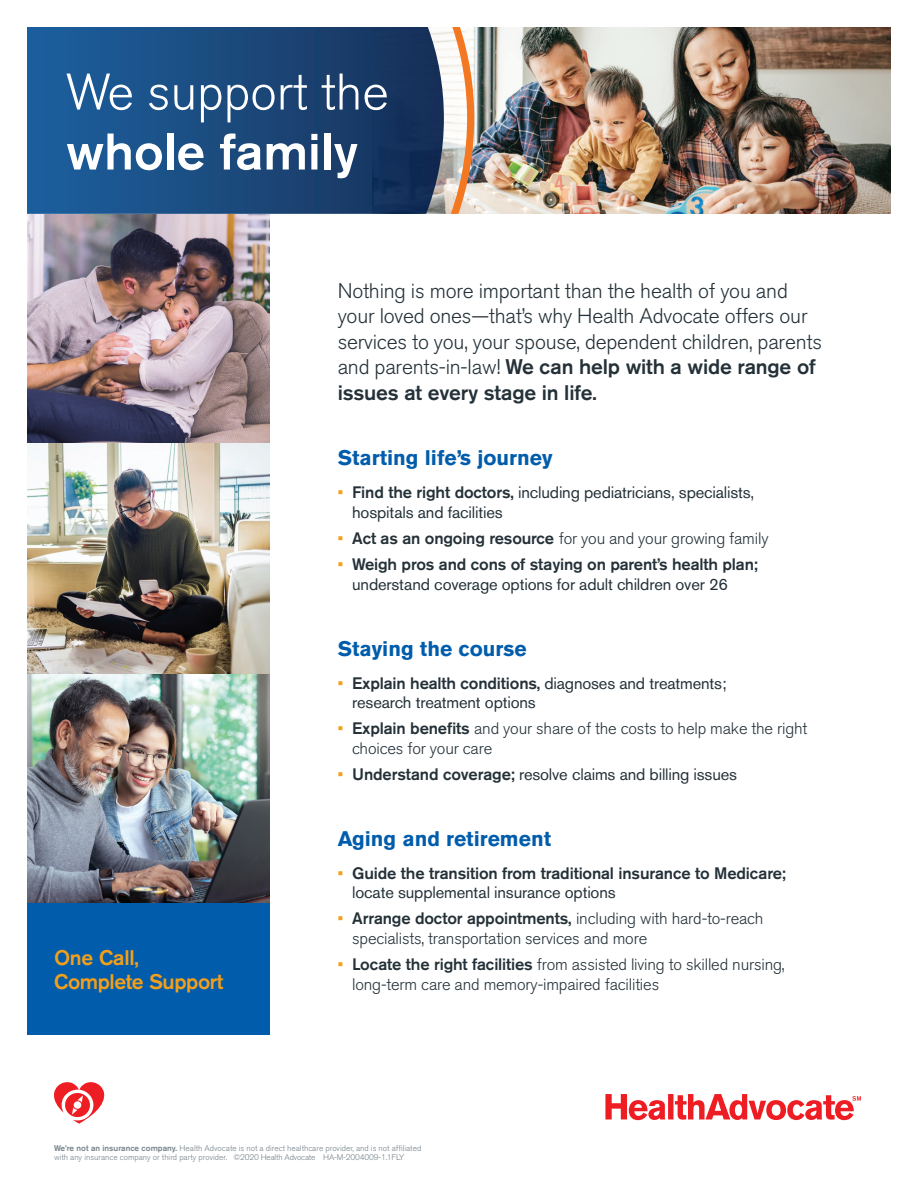
<style>
.page{position:relative;width:918px;height:1188px;background:#fff}
.page>*{position:absolute;margin:0;border:0;box-sizing:border-box;transform-origin:0 0}
.t1{font:300 51px "Akzidenz Grotesk BE";color:#fff}
.t2{font:500 51px "Akzidenz Grotesk BE";color:#fff}
.t3{font:300 21px/25.5px "Akzidenz Grotesk BE";letter-spacing:-.01em;color:#243138}
.t4{font:700 21px "Akzidenz Grotesk BE";color:#015dac}
.t5{font:500 21px/24px "Akzidenz Grotesk BE";letter-spacing:-.02em;color:#f49f1a}
.t6{font:300 16.5px/19.5px "Akzidenz Grotesk BE";letter-spacing:-.01em;color:#243138}
.t7{font:16.5px/19.5px "Akzidenz Grotesk BE";letter-spacing:-.01em;color:#243138}
.t8{font:500 16.5px/19.5px "Akzidenz Grotesk BE";letter-spacing:-.01em;color:#243138}
.t9{font:300 8.25px/9.3px "Akzidenz Grotesk BE";color:#758289}
.s1{font-weight:500}
.s2{font-weight:500;color:#f49f1a}
.s3{color:#f49f1a}
.s4{font-weight:400}
</style>
<div class="page">
<img style="left:27px;top:674px;width:243px;height:229px">
<img style="left:27px;top:214px;width:243px;height:230px">
<img style="left:27px;top:444px;width:243px;height:230px">
<img style="left:444px;top:27px;width:447px;height:187px">
<svg style="left:27px;top:27px;width:417px;height:187px;background:#1c4a7c"></svg>
<svg style="left:451px;top:27px;width:23px;height:187px"></svg>
<svg style="left:605px;top:1094px;width:256px;height:26px"></svg>
<svg style="left:54px;top:1082px;width:51px;height:42px"></svg>
<div style="left:27px;top:904px;width:243px;height:131px;background:#015dac"></div>
<h1 class="t1" style="left:66px;top:63px;width:324px">We support the</h1>
<h1 class="t2" style="left:66px;top:120px;width:293px">whole family</h1>
<p class="t3" style="left:338px;top:278px;width:486px">Nothing is more important than the health of you and your loved ones—that’s why Health Advocate offers our services to you, your spouse, dependent children, parents and parents-in-law! <span class="s1">We can help with a wide range of issues at every stage in life.</span></p>
<p class="t4" style="left:338px;top:446px;width:216px">Starting life’s journey</p>
<p class="t7" style="left:352px;top:483px;width:404px;text-indent:-15px"><span class="s2">•</span> <span class="s1">Find the right doctors,</span> including pediatricians, specialists, hospitals and facilities</p>
<p class="t6" style="left:338px;top:529px;width:432px"><span class="s2">•</span> <span class="s1">Act as an ongoing resource</span> for you and your growing family</p>
<p class="t7" style="left:352px;top:555px;width:407px;text-indent:-15px"><span class="s2">•</span> <span class="s1">Weigh pros and cons of staying on parent’s health plan; </span>understand coverage options for adult children over 26</p>
<p class="t5" style="left:54px;top:946px;width:171px">One Call,<br>Complete Support</p>
<p class="t4" style="left:338px;top:636px;width:190px">Staying the course</p>
<p class="t7" style="left:352px;top:673px;width:376px;text-indent:-15px"><span class="s2">•</span> <span class="s1">Explain health conditions,</span> diagnoses and treatments; research treatment options</p>
<p class="t6" style="left:352px;top:719px;width:457px;text-indent:-15px"><span class="s2">•</span> <span class="s1">Explain benefits</span> and your share of the costs to help make the right choices for your care</p>
<p class="t7" style="left:338px;top:764px;width:401px"><span class="s2">•</span> <span class="s1">Understand coverage;</span> resolve claims and billing issues</p>
<p class="t4" style="left:338px;top:826px;width:215px">Aging and retirement</p>
<p class="t8" style="left:352px;top:863px;width:435px;text-indent:-15px"><span class="s3">•</span> Guide the transition from traditional insurance to Medicare; <span class="s4">locate supplemental insurance options</span></p>
<p class="t6" style="left:352px;top:909px;width:413px;text-indent:-15px"><span class="s2">•</span> <span class="s1">Arrange doctor appointments,</span> including with hard-to-reach specialists, transportation services and more</p>
<p class="t6" style="left:352px;top:955px;width:434px;text-indent:-15px"><span class="s2">•</span> <span class="s1">Locate the right facilities</span> from assisted living to skilled nursing, long-term care and memory-impaired facilities</p>
<p class="t9" style="left:54px;top:1143px;width:369px"><span class="s1">We’re not an insurance company.</span> Health Advocate is not a direct healthcare provider, and is not affiliated with any insurance company or third party provider. ©2020 Health Advocate HA-M-2004009-1.1FLY</p>
</div>
